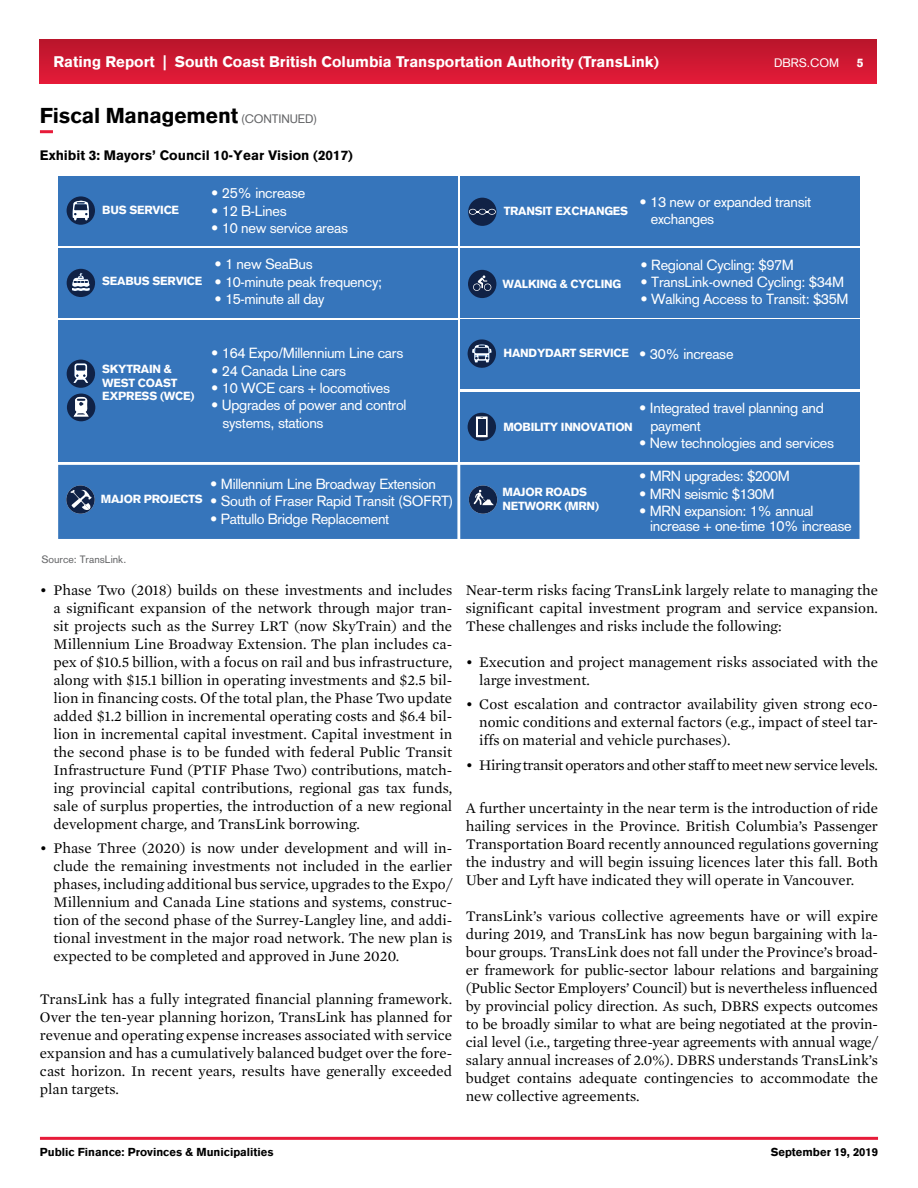
<style>
.page{position:relative;width:918px;height:1188px;background:#fff}
.page>*{position:absolute;margin:0;border:0;box-sizing:border-box;transform-origin:0 0}
.t1{font:900 21px "Akzidenz Grotesk";letter-spacing:-.01em;color:#000}
.t2{font:15px/18px "Mercury Text G1";color:#000;text-align:justify}
.t3{font:900 15px "Akzidenz Grotesk";color:#fff}
.t4{font:15px "Mercury Text G1";letter-spacing:-.02em;color:#000}
.t5{font:14.55px/17.4px "Akzidenz Grotesk";letter-spacing:-.02em;color:#fff}
.t6{font:900 13.5px "Akzidenz Grotesk";color:#000}
.t7{font:12px "Akzidenz Grotesk";color:#fff}
.t8{font:900 12px "Akzidenz Grotesk";color:#fff}
.t9{font:900 11.55px/14px "Akzidenz Grotesk";letter-spacing:-.02em;color:#fff}
.t10{font:900 11.25px "Akzidenz Grotesk";color:#000}
.t11{font:10.5px "Akzidenz Grotesk";color:#636466}
.s1{font-weight:400;font-size:12px;color:#636466}
</style>
<div class="page">
<hr style="left:40px;top:1137px;width:838px;height:3px;background:#e71b39">
<div style="left:40px;top:40px;width:837px;height:43px;background:linear-gradient(to bottom,#ba152b,#e41b38)"></div>
<svg style="left:40px;top:130px;width:13px;height:3px"></svg>
<div style="left:460px;top:249px;width:400px;height:69px;background:#3675bb"></div>
<div style="left:460px;top:177px;width:400px;height:69px;background:#3675bb"></div>
<div style="left:460px;top:392px;width:400px;height:70px;background:#3675bb"></div>
<div style="left:58px;top:177px;width:399px;height:69px;background:#3675bb"></div>
<div style="left:58px;top:248px;width:399px;height:70px;background:#3675bb"></div>
<div style="left:460px;top:320px;width:400px;height:69px;background:#3675bb"></div>
<div style="left:58px;top:320px;width:399px;height:142px;background:#3675bb"></div>
<svg style="left:67px;top:269px;width:28px;height:28px"></svg>
<svg style="left:67px;top:360px;width:28px;height:28px"></svg>
<svg style="left:67px;top:196px;width:28px;height:29px"></svg>
<div style="left:468px;top:413px;width:28px;height:28px;background:#102246;border-radius:50%"></div>
<svg style="left:476px;top:416px;width:12px;height:21px"></svg>
<div style="left:478px;top:419px;width:8px;height:16px;background:#102246"></div>
<div style="left:67px;top:394px;width:28px;height:27px;background:#102246;border-radius:50%"></div>
<svg style="left:74px;top:397px;width:15px;height:19px"></svg>
<svg style="left:468px;top:339px;width:28px;height:29px"></svg>
<div style="left:468px;top:198px;width:29px;height:28px;background:#102246;border-radius:50%"></div>
<svg style="left:470px;top:209px;width:25px;height:5px"></svg>
<div style="left:468px;top:270px;width:28px;height:28px;background:#102246;border-radius:50%"></div>
<svg style="left:473px;top:275px;width:18px;height:16px"></svg>
<div style="left:58px;top:465px;width:802px;height:74px;background:#3675bb"></div>
<p class="t3" style="left:53px;top:52px;width:607px">Rating Report | South Coast British Columbia Transportation Authority (TransLink)</p>
<p class="t7" style="left:774px;top:55px;width:67px">DBRS.COM</p>
<p class="t8" style="left:857px;top:55px;width:8px">5</p>
<h1 class="t1" style="left:40px;top:101px;width:279px">Fiscal Management <span class="s1">(CONTINUED)</span></h1>
<p class="t6" style="left:40px;top:147px;width:314px">Exhibit 3: Mayors’ Council 10-Year Vision (2017)</p>
<p class="t9" style="left:102px;top:203px;width:78px">BUS SERVICE</p>
<p class="t9" style="left:102px;top:274px;width:102px">SEABUS SERVICE</p>
<p class="t5" style="left:211px;top:184px;width:96px">• 25% increase</p>
<p class="t5" style="left:211px;top:202px;width:77px">• 12 B-Lines</p>
<p class="t5" style="left:211px;top:219px;width:138px">• 10 new service areas</p>
<p class="t5" style="left:214px;top:255px;width:100px">• 1 new SeaBus</p>
<p class="t5" style="left:214px;top:273px;width:169px">• 10-minute peak frequency;</p>
<p class="t5" style="left:214px;top:290px;width:112px">• 15-minute all day</p>
<p class="t9" style="left:504px;top:204px;width:126px">TRANSIT EXCHANGES</p>
<p class="t9" style="left:502px;top:277px;width:120px">WALKING &amp; CYCLING</p>
<p class="t5" style="left:651px;top:193px;width:162px;text-indent:-11px">• 13 new or expanded transit exchanges</p>
<p class="t5" style="left:641px;top:256px;width:155px">• Regional Cycling: $97M</p>
<p class="t5" style="left:641px;top:273px;width:205px">• TransLink-owned Cycling: $34M</p>
<p class="t5" style="left:641px;top:290px;width:209px">• Walking Access to Transit: $35M</p>
<p class="t9" style="left:102px;top:362px;width:94px">SKYTRAIN &amp;<br>WEST COAST<br>EXPRESS (WCE)</p>
<p class="t5" style="left:211px;top:344px;width:194px">• 164 Expo/Millennium Line cars</p>
<p class="t5" style="left:211px;top:362px;width:136px">• 24 Canada Line cars</p>
<p class="t5" style="left:211px;top:379px;width:180px">• 10 WCE cars + locomotives</p>
<p class="t5" style="left:222px;top:396px;width:186px;text-indent:-11px">• Upgrades of power and control systems, stations</p>
<p class="t9" style="left:101px;top:492px;width:104px">MAJOR PROJECTS</p>
<p class="t5" style="left:210px;top:475px;width:227px">• Millennium Line Broadway Extension</p>
<p class="t5" style="left:210px;top:492px;width:245px">• South of Fraser Rapid Transit (SOFRT)</p>
<p class="t5" style="left:210px;top:510px;width:181px">• Pattullo Bridge Replacement</p>
<p class="t11" style="left:41px;top:553px;width:86px">Source: TransLink.</p>
<p class="t2" style="left:53px;top:581px;width:400px;text-indent:-14px">• Phase Two (2018) builds on these investments and includes a significant expansion of the network through major tran&shy;sit projects such as the Surrey LRT (now SkyTrain) and the Millennium Line Broadway Extension. The plan includes ca&shy;pex of $10.5 billion, with a focus on rail and bus infrastructure, along with $15.1 billion in operating investments and $2.5 bil&shy;lion in financing costs. Of the total plan, the Phase Two update added $1.2 billion in incremental operating costs and $6.4 bil&shy;lion in incremental capital investment. Capital investment in the second phase is to be funded with federal Public Transit Infrastructure Fund (PTIF Phase Two) contributions, match&shy;ing provincial capital contributions, regional gas tax funds, sale of surplus properties, the introduction of a new regional development charge, and TransLink borrowing.</p>
<p class="t2" style="left:53px;top:839px;width:400px;text-indent:-13px">• Phase Three (2020) is now under development and will in&shy;clude the remaining investments not included in the earlier phases, including additional bus service, upgrades to the Expo/ Millennium and Canada Line stations and systems, construc&shy;tion of the second phase of the Surrey-Langley line, and addi&shy;tional investment in the major road network. The new plan is expected to be completed and approved in June 2020.</p>
<p class="t2" style="left:40px;top:990px;width:414px">TransLink has a fully integrated financial planning framework.<br>Over the ten-year planning horizon, TransLink has planned for revenue and operating expense increases associated with service expansion and has a cumulatively balanced budget over the fore&shy;cast horizon. In recent years, results have generally exceeded plan targets.</p>
<p class="t9" style="left:504px;top:346px;width:127px">HANDYDART SERVICE</p>
<p class="t5" style="left:639px;top:345px;width:96px">• 30% increase</p>
<p class="t9" style="left:503px;top:420px;width:131px">MOBILITY INNOVATION</p>
<p class="t9" style="left:502px;top:485px;width:98px">MAJOR ROADS<br>NETWORK (MRN)</p>
<p class="t5" style="left:651px;top:399px;width:175px;text-indent:-11px">• Integrated travel planning and payment</p>
<p class="t5" style="left:639px;top:434px;width:196px">• New technologies and services</p>
<p class="t5" style="left:639px;top:467px;width:152px">• MRN upgrades: $200M</p>
<p class="t5" style="left:639px;top:485px;width:137px">• MRN seismic $130M</p>
<p class="t5" style="left:650px;top:503px;width:203px;line-height:15px;text-indent:-11px">• MRN expansion: 1% annual increase + one-time 10% increase</p>
<p class="t2" style="left:466px;top:581px;width:414px">Near-term risks facing TransLink largely relate to managing the significant capital investment program and service expansion.<br>These challenges and risks include the following:</p>
<p class="t2" style="left:479px;top:653px;width:400px;text-indent:-14px">• Execution and project management risks associated with the large investment.</p>
<p class="t2" style="left:479px;top:695px;width:400px;text-indent:-14px">• Cost escalation and contractor availability given strong eco&shy;nomic conditions and external factors (e.g., impact of steel tar&shy;iffs on material and vehicle purchases).</p>
<p class="t4" style="left:466px;top:756px;width:414px">• Hiring transit operators and other staff to meet new service levels.</p>
<p class="t2" style="left:466px;top:799px;width:414px">A further uncertainty in the near term is the introduction of ride hailing services in the Province. British Columbia’s Passenger Transportation Board recently announced regulations governing the industry and will begin issuing licences later this fall. Both Uber and Lyft have indicated they will operate in Vancouver.</p>
<p class="t2" style="left:466px;top:907px;width:414px">TransLink’s various collective agreements have or will expire during 2019, and TransLink has now begun bargaining with la&shy;bour groups. TransLink does not fall under the Province’s broad&shy;er framework for public-sector labour relations and bargaining (Public Sector Employers’ Council) but is nevertheless influenced by provincial policy direction. As such, DBRS expects outcomes to be broadly similar to what are being negotiated at the provin&shy;cial level (i.e., targeting three-year agreements with annual wage/ salary annual increases of 2.0%). DBRS understands TransLink’s budget contains adequate contingencies to accommodate the new collective agreements.</p>
<p class="t10" style="left:40px;top:1145px;width:235px">Public Finance: Provinces &amp; Municipalities</p>
<p class="t10" style="left:771px;top:1145px;width:109px">September 19, 2019</p>
</div>
